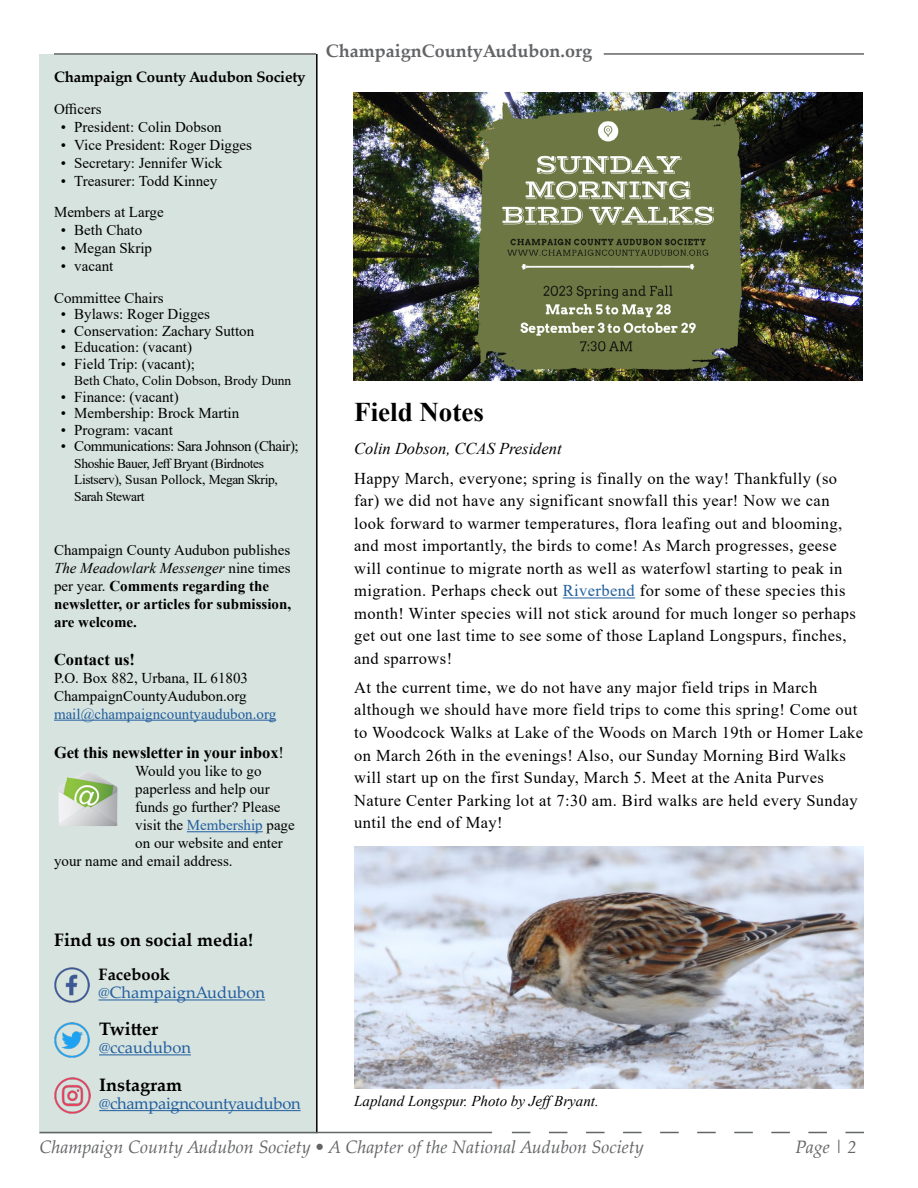
<style>
.page{position:relative;width:918px;height:1188px;background:#fff}
.page>*{position:absolute;margin:0;border:0;box-sizing:border-box;transform-origin:0 0}
.t1{font:700 27px "Times New Roman";color:#000}
.t2{font:italic 18px "Palatino Linotype";color:#636466}
.t3{font:700 18px "Palatino Linotype";color:#000}
.t4{font:700 18px "Palatino Linotype";color:#636466}
.t5{font:16.5px/22.5px "Times New Roman";letter-spacing:.025em;color:#000}
.t6{font:16.5px "Palatino Linotype";letter-spacing:-.01em;color:#215e9e}
.t7{font:700 16.5px "Times New Roman";letter-spacing:-.01em;color:#000}
.t8{font:italic 16.5px "Times New Roman";color:#000}
.t9{font:700 16.5px "Palatino Linotype";color:#000}
.t10{font:15px/31.5px "Times New Roman";color:#000}
.t11{font:700 15px/18px "Times New Roman";color:#000}
.t12{font:15px "Times New Roman";letter-spacing:-.03em;color:#000}
.t13{font:italic 15px "Times New Roman";color:#000}
.t14{font:15px "Times New Roman";color:#215e9e}
.t15{font:700 15px "Palatino Linotype";letter-spacing:-.01em;color:#000}
.t16{font:13.5px/16.5px "Times New Roman";letter-spacing:-.03em;color:#000}
.t17{font:13.5px "Times New Roman";color:#000}
.s1{font-weight:400}
.s2{font-weight:400;font-style:italic}
.s3{color:#215e9e}
</style>
<div class="page">
<div style="left:40px;top:54px;width:276px;height:1079px;background:#d7e3df"></div>
<hr style="left:54px;top:720px;width:222px;height:1px;background:#215e9e">
<hr style="left:187px;top:831px;width:76px;height:1px;background:#215e9e">
<hr style="left:316px;top:54px;width:2px;height:1079px;background:#000">
<img style="left:66px;top:773px;width:22px;height:10px">
<hr style="left:99px;top:999px;width:166px;height:1px;background:#215e9e">
<img style="left:54px;top:967px;width:35px;height:35px">
<img style="left:54px;top:1023px;width:35px;height:35px">
<hr style="left:99px;top:1054px;width:92px;height:1px;background:#215e9e">
<img style="left:54px;top:1078px;width:36px;height:35px">
<hr style="left:99px;top:1110px;width:202px;height:1px;background:#215e9e">
<hr style="left:563px;top:598px;width:72px;height:1px;background:#215e9e">
<img style="left:354px;top:846px;width:510px;height:243px">
<img style="left:353px;top:93px;width:510px;height:287px">
<hr style="left:54px;top:53px;width:262px;height:2px;background:#636466">
<hr style="left:604px;top:53px;width:260px;height:2px;background:#636466">
<svg style="left:512px;top:1132px;width:352px;height:1px"></svg>
<hr style="left:40px;top:1132px;width:452px;height:1px;background:#636466">
<p class="t15" style="left:54px;top:66px;width:253px">Champaign County Audubon Society</p>
<p class="t10" style="left:54px;top:92px;width:49px">Officers</p>
<p class="t10" style="left:61px;top:110px;width:163px">• President: Colin Dobson</p>
<p class="t10" style="left:61px;top:128px;width:193px">• Vice President: Roger Digges</p>
<p class="t10" style="left:61px;top:146px;width:163px">• Secretary: Jennifer Wick</p>
<p class="t10" style="left:54px;top:164px;width:165px;text-indent:7px">• Treasurer: Todd Kinney<br>Members at Large</p>
<p class="t10" style="left:61px;top:214px;width:83px">• Beth Chato</p>
<p class="t10" style="left:61px;top:232px;width:93px">• Megan Skrip</p>
<p class="t10" style="left:54px;top:250px;width:111px;text-indent:7px">• vacant<br>Committee Chairs</p>
<p class="t10" style="left:61px;top:298px;width:151px">• Bylaws: Roger Digges</p>
<p class="t10" style="left:61px;top:314px;width:195px">• Conservation: Zachary Sutton</p>
<p class="t10" style="left:61px;top:331px;width:133px">• Education: (vacant)</p>
<p class="t10" style="left:61px;top:347px;width:136px">• Field Trip: (vacant);</p>
<p class="t17" style="left:74px;top:371px;width:219px">Beth Chato, Colin Dobson, Brody Dunn</p>
<p class="t10" style="left:61px;top:380px;width:120px">• Finance: (vacant)</p>
<p class="t10" style="left:61px;top:397px;width:180px">• Membership: Brock Martin</p>
<p class="t10" style="left:61px;top:413px;width:114px">• Program: vacant</p>
<p class="t12" style="left:61px;top:436px;width:240px">• Communications: Sara Johnson (Chair);</p>
<p class="t16" style="left:74px;top:455px;width:205px">Shoshie Bauer, Jeff Bryant (Birdnotes<br>Listserv), Susan Pollock, Megan Skrip,<br>Sarah Stewart</p>
<p class="t11" style="left:54px;top:540px;width:239px"><span class="s1">Champaign County Audubon publishes<br></span><span class="s2">The Meadowlark Messenger</span> <span class="s1">nine times per year.</span> Comments regarding the newsletter, or articles for submission, are welcome.</p>
<p class="t7" style="left:54px;top:647px;width:83px">Contact us!</p>
<p class="t10" style="left:54px;top:668px;width:196px;line-height:18px">P.O. Box 882, Urbana, IL 61803<br>ChampaignCountyAudubon.org</p>
<p class="t14" style="left:54px;top:703px;width:224px">mail@champaigncountyaudubon.org</p>
<p class="t7" style="left:54px;top:741px;width:231px">Get this newsletter in your inbox<span class="s1">!</span></p>
<p class="t10" style="left:135px;top:755px;width:128px">Would you like to go</p>
<p class="t10" style="left:135px;top:773px;width:136px">paperless and help our</p>
<p class="t10" style="left:135px;top:791px;width:147px">funds go further? Please</p>
<p class="t10" style="left:135px;top:809px;width:161px">visit the <span class="s3">Membership</span> page</p>
<p class="t10" style="left:135px;top:827px;width:149px">on our website and enter</p>
<p class="t10" style="left:54px;top:845px;width:180px">your name and email address.</p>
<p class="t4" style="left:326px;top:38px;width:268px">ChampaignCountyAudubon.org</p>
<h1 class="t1" style="left:354px;top:393px;width:131px">Field Notes</h1>
<p class="t8" style="left:354px;top:438px;width:209px">Colin Dobson, CCAS President</p>
<p class="t5" style="left:354px;top:466px;width:503px">Happy March, everyone; spring is finally on the way! Thankfully (so far) we did not have any significant snowfall this year! Now we can look forward to warmer temperatures, flora leafing out and blooming, and most importantly, the birds to come! As March progresses, geese will continue to migrate north as well as waterfowl starting to peak in migration. Perhaps check out <span class="s3">Riverbend</span> for some of these species this month! Winter species will not stick around for much longer so perhaps get out one last time to see some of those Lapland Longspurs, finches, and sparrows!</p>
<p class="t5" style="left:354px;top:676px;width:511px">At the current time, we do not have any major field trips in March although we should have more field trips to come this spring! Come out to Woodcock Walks at Lake of the Woods on March 19th or Homer Lake on March 26th in the evenings! Also, our Sunday Morning Bird Walks will start up on the first Sunday, March 5. Meet at the Anita Purves Nature Center Parking lot at 7:30 am. Bird walks are held every Sunday until the end of May!</p>
<p class="t3" style="left:54px;top:928px;width:201px">Find us on social media!</p>
<p class="t9" style="left:99px;top:963px;width:73px">Facebook</p>
<p class="t6" style="left:99px;top:981px;width:168px">@ChampaignAudubon</p>
<p class="t3" style="left:99px;top:1016px;width:61px">Twitter</p>
<p class="t6" style="left:99px;top:1036px;width:93px">@ccaudubon</p>
<p class="t3" style="left:99px;top:1072px;width:84px">Instagram</p>
<p class="t6" style="left:99px;top:1092px;width:203px">@champaigncountyaudubon</p>
<p class="t13" style="left:354px;top:1090px;width:246px">Lapland Longspur. Photo by JeffBryant.</p>
<p class="t2" style="left:40px;top:1134px;width:606px">Champaign County Audubon Society • A Chapter of the National Audubon Society</p>
<p class="t2" style="left:796px;top:1134px;width:63px">Page | 2</p>
</div>
